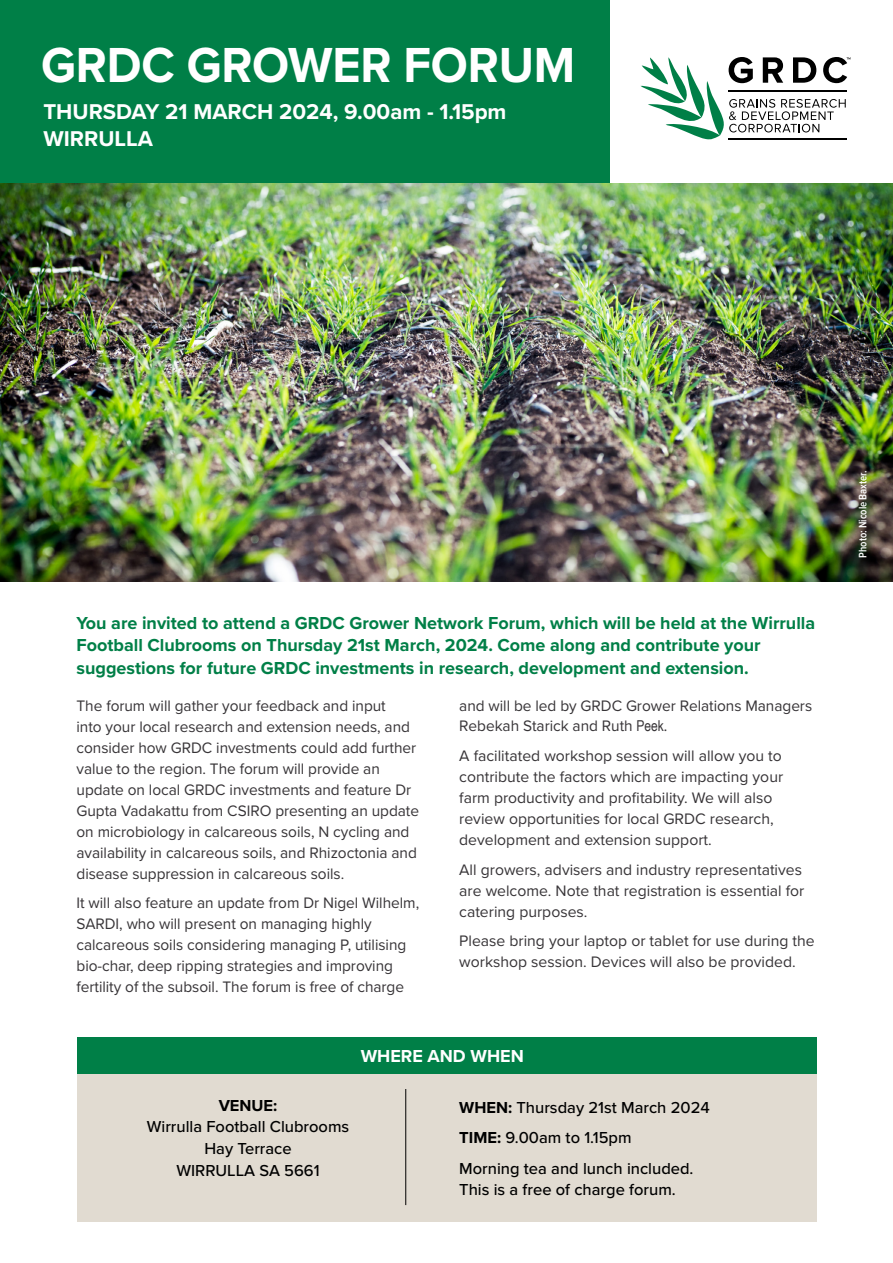
<style>
.page{position:relative;width:893px;height:1263px;background:#fff}
.page>*{position:absolute;margin:0;border:0;box-sizing:border-box;transform-origin:0 0}
.t1{font:700 51px "Proxima Nova";letter-spacing:-.005em;color:#fff;scale:.95 1}
.t2{font:700 22.2px/27px "Proxima Nova";color:#fff}
.t3{font:700 18px/22.5px "Proxima Nova";color:#007f47}
.t4{font:700 18px "Proxima Nova";color:#fff}
.t5{font:500 16.5px/21.8px "Proxima Nova";color:#000;text-align:center}
.t6{font:700 16.5px "Proxima Nova";color:#000}
.t7{font:15.75px/21px "Proxima Nova";letter-spacing:-.005em;color:#373437}
.t8{font:600 11.25px "Proxima Nova Cond";letter-spacing:-.005em;color:#fff}
.s1{font-family:"Arial Narrow";font-size:15px}
.s2{font-family:"Minion Pro"}
.s3{font-weight:700}
</style>
<div class="page">
<img style="left:0;top:183px;width:893px;height:399px">
<div style="left:0;top:0;width:617px;height:183px;background:#007f47"></div>
<div style="left:611px;top:0;width:282px;height:183px;background:#fff"></div>
<svg style="left:640px;top:57px;width:210px;height:83px"></svg>
<div style="left:77px;top:1045px;width:739px;height:177px;background:#e1dbd1"></div>
<div style="left:77px;top:1037px;width:739px;height:36px;background:#007f47"></div>
<hr style="left:405px;top:1089px;width:1px;height:116px;background:#000">
<h1 class="t1" style="left:41px;top:27px;width:564px">GRDC GROWER FORUM</h1>
<h2 class="t2" style="left:43px;top:98px;width:465px">THURSDAY 21 MARCH 2024, 9.00am - 1.15pm<br>WIRRULLA</h2>
<p class="t3" style="left:77px;top:611px;width:740px">You are invited to attend a GRDC Grower Network Forum, which will be held at the Wirrulla<br>Football Clubrooms on Thursday 21st March, 2024. Come along and contribute your suggestions for future GRDC investments in research, development and extension.</p>
<p class="t7" style="left:77px;top:694px;width:344px">The forum will gather your feedback and input<br>into your local research and extension needs, and consider how GRDC investments could add further value to the region. The forum will provide an update on local GRDC investments and feature Dr Gupta Vadakattu from CSIRO presenting an update on microbiology in calcareous soils, N cycling and availability in calcareous soils, and Rhizoctonia and disease suppression in calcareous soils.</p>
<p class="t7" style="left:77px;top:891px;width:344px">It will also feature an update from Dr Nigel Wilhelm, SARDI, who will present on managing highly calcareous soils considering managing P, utilising bio-char, deep ripping strategies and improving fertility of the subsoil. The forum is free of charge</p>
<p class="t7" style="left:459px;top:694px;width:354px;line-height:20.4px">and will be led by GRDC Grower Relations Managers<br>Rebekah Starick and Ruth <span class="s1">Peek</span><span class="s2">.</span></p>
<p class="t7" style="left:459px;top:745px;width:325px">A facilitated workshop session will allow you to contribute the factors which are impacting your farm productivity and profitability. We will also review opportunities for local GRDC research, development and extension support.</p>
<p class="t7" style="left:459px;top:858px;width:347px">All growers, advisers and industry representatives are welcome. Note that registration is essential for catering purposes.</p>
<p class="t7" style="left:459px;top:930px;width:357px">Please bring your laptop or tablet for use during the workshop session. Devices will also be provided.</p>
<p class="t4" style="left:361px;top:1043px;width:165px">WHERE AND WHEN</p>
<p class="t6" style="left:219px;top:1093px;width:60px">VENUE:</p>
<p class="t5" style="left:147px;top:1117px;width:204px">Wirrulla Football Clubrooms<br>Hay Terrace<br>WIRRULLA SA 5661</p>
<p class="t5" style="left:459px;top:1093px;width:252px;line-height:30.3px;text-align:left"><span class="s3">WHEN:</span> Thursday 21st March 2024<br><span class="s3">TIME:</span> 9.00am to 1.15pm<br>Morning tea and lunch included.</p>
<p class="t5" style="left:459px;top:1180px;width:218px">This is a free of charge forum.</p>
<p class="t8" style="left:854px;top:558px;width:88px;rotate:-90deg">Photo: Nicole Baxter.</p>
</div>
